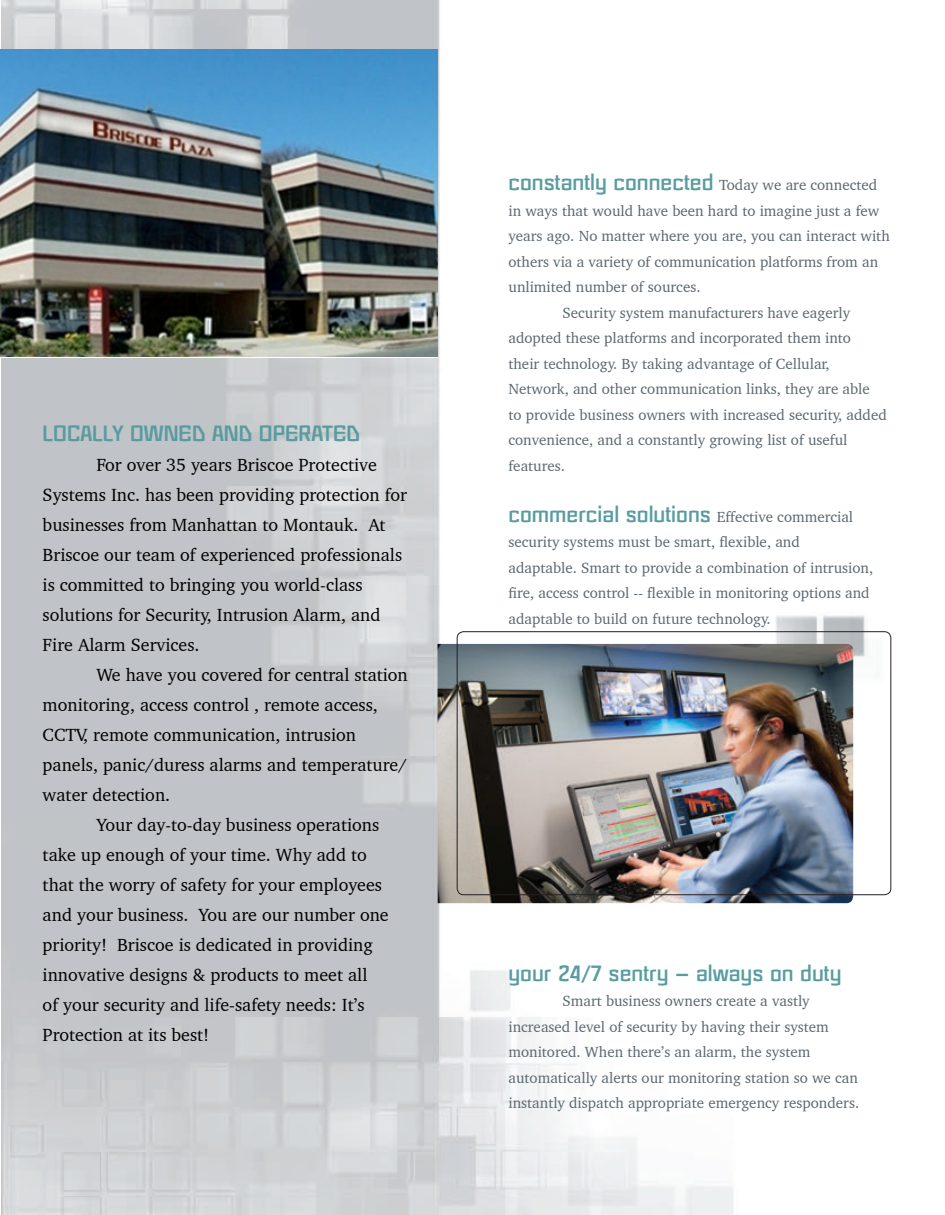
<style>
.page{position:relative;width:945px;height:1215px;background:#fff}
.page>*{position:absolute;margin:0;border:0;box-sizing:border-box;transform-origin:0 0}
.t1{font:700 21px "Regra";color:#589ca0}
.t2{font:18px/30px "Charter BT";color:#000}
.t3{font:15px/25.5px "Charter BT";color:#5a676e}
.s1{font-family:"Charter BT";font-weight:400;font-size:15px;color:#5a676e}
</style>
<div class="page">
<img style="left:1px;top:0;width:891px;height:1215px">
<img style="left:438px;top:644px;width:416px;height:259px">
<div style="left:457px;top:631px;width:434px;height:264px;border:1px solid #231f20;border-radius:6px"></div>
<img style="left:1px;top:49px;width:437px;height:308px">
<p class="t1" style="left:43px;top:420px;width:319px">LOCALLY OWNED AND OPERATED</p>
<p class="t2" style="left:43px;top:449px;width:366px;text-indent:54px">For over 35 years Briscoe Protective Systems Inc. has been providing protection for businesses from Manhattan to Montauk. At Briscoe our team of experienced professionals is committed to bringing you world-class solutions for Security, Intrusion Alarm, and Fire Alarm Services.</p>
<p class="t2" style="left:43px;top:659px;width:367px;text-indent:54px">We have you covered for central station monitoring, access control , remote access, CCTV, remote communication, intrusion panels, panic/duress alarms and temperature/ water detection.</p>
<p class="t2" style="left:43px;top:809px;width:348px;text-indent:54px">Your day-to-day business operations take up enough of your time. Why add to that the worry of safety for your employees and your business. You are our number one priority! Briscoe is dedicated in providing innovative designs &amp; products to meet all<br>of your security and life-safety needs: It’s Protection at its best!</p>
<p class="t1" style="left:508px;top:170px;width:370px">constantly connected <span class="s1">Today we are connected</span></p>
<p class="t3" style="left:509px;top:198px;width:383px">in ways that would have been hard to imagine just a few years ago. No matter where you are, you can interact with others via a variety of communication platforms from an unlimited number of sources.</p>
<p class="t3" style="left:508px;top:300px;width:380px;text-indent:54px">Security system manufacturers have eagerly adopted these platforms and incorporated them into<br>their technology. By taking advantage of Cellular, Network, and other communication links, they are able<br>to provide business owners with increased security, added convenience, and a constantly growing list of useful features.</p>
<p class="t1" style="left:508px;top:501px;width:346px">commercial solutions <span class="s1">Effective commercial</span></p>
<p class="t3" style="left:508px;top:529px;width:293px">security systems must be smart, flexible, and</p>
<p class="t3" style="left:508px;top:555px;width:366px">adaptable. Smart to provide a combination of intrusion, fire, access control -- flexible in monitoring options and adaptable to build on future technology.</p>
<p class="t1" style="left:508px;top:960px;width:335px">your 24/7 sentry – always on duty</p>
<p class="t3" style="left:562px;top:988px;width:249px">Smart business owners create a vastly</p>
<p class="t3" style="left:508px;top:1014px;width:322px">increased level of security by having their system</p>
<p class="t3" style="left:508px;top:1039px;width:303px">monitored. When there’s an alarm, the system</p>
<p class="t3" style="left:508px;top:1065px;width:351px">automatically alerts our monitoring station so we can</p>
<p class="t3" style="left:508px;top:1090px;width:352px">instantly dispatch appropriate emergency responders.</p>
</div>
